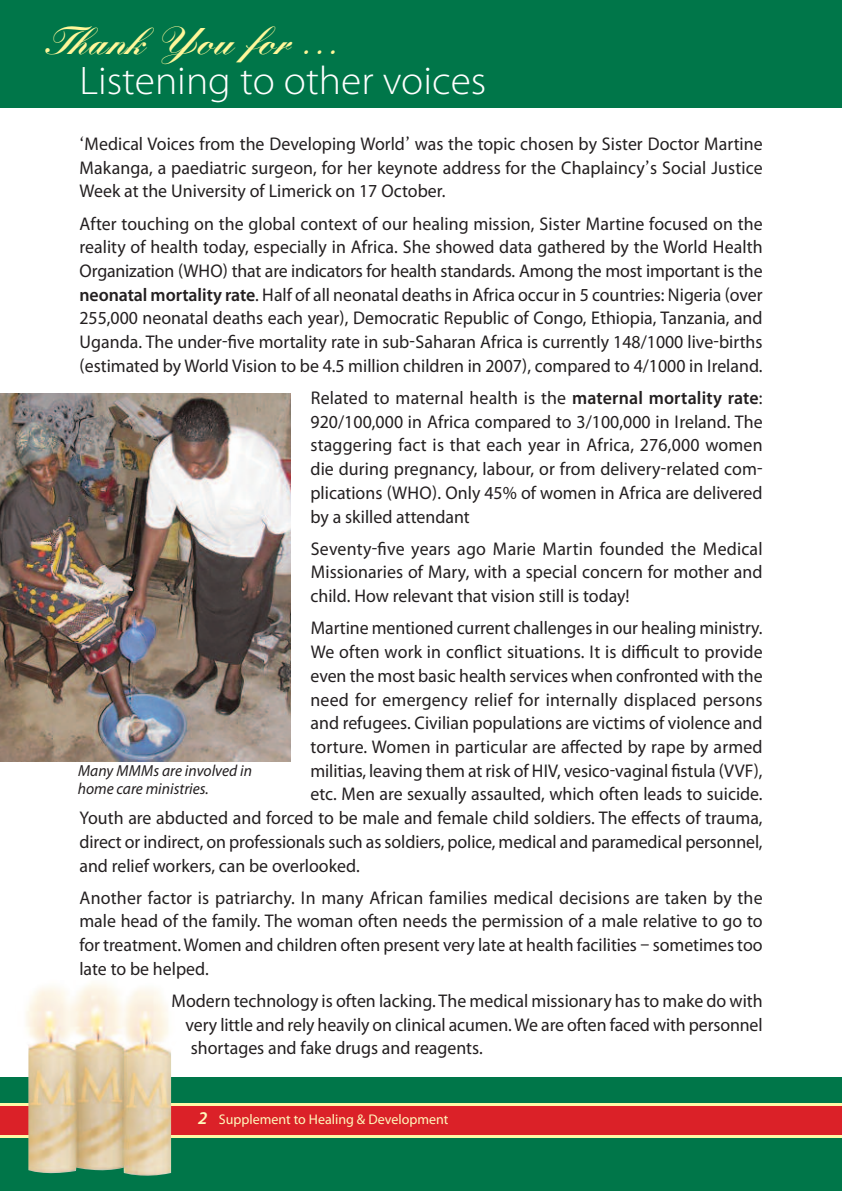
<style>
.page{position:relative;width:842px;height:1191px;background:#fff}
.page>*{position:absolute;margin:0;border:0;box-sizing:border-box;transform-origin:0 0}
.t1{font:300 40px "Myriad Pro";color:#fff;scale:1.04 1}
.t2{font:900 38px "Kuenstler Script";color:#fff79a}
.t3{font:18.4px/23.6px "Myriad Pro";color:#231f20;text-align:justify}
.t4{font:italic 16px/18px "Myriad Pro";color:#231f20}
.t5{font:14px "Myriad Pro";color:#fff9bc}
.s1{font-family:"Utopia"}
.s2{font-weight:600}
.s3{font-weight:600;font-style:italic;font-size:18px}
</style>
<div class="page">
<div style="left:0;top:1077px;width:842px;height:114px;background:#007649"></div>
<svg style="left:0;top:1103px;width:842px;height:34px;background:#f9d491"></svg>
<div style="left:0;top:1106px;width:842px;height:28px;background:#db2128"></div>
<img style="left:15px;top:983px;width:166px;height:192px">
<div style="left:0;top:0;width:842px;height:108px;background:#007649"></div>
<img style="left:0;top:393px;width:290px;height:368px">
<h2 class="t2" style="left:45px;top:26px;width:298px">Thank You for ...</h2>
<h1 class="t1" style="left:79px;top:66px;width:393px">Listening to other voices</h1>
<p class="t3" style="left:79px;top:133px;width:685px"><span class="s1">‘</span>Medical Voices from the Developing World<span class="s1">’</span> was the topic chosen by Sister Doctor Martine Makanga, a paediatric surgeon, for her keynote address for the Chaplaincy<span class="s1">’</span>s Social Justice Week at the University of limerick on 17 october.</p>
<p class="t3" style="left:79px;top:213px;width:685px">After touching on the global context of our healing mission, Sister Martine focused on the reality of health today, especially in Africa. She showed data gathered by the World Health organization (WHo) that are indicators for health standards. Among the most important is the <span class="s2">neonatal mortality rate</span>. Half of all neonatal deaths in Africa occur in 5 countries: Nigeria (over 255,000 neonatal deaths each year), Democratic Republic of Congo, Ethiopia, Tanzania, and Uganda. The under-five mortality rate in sub-Saharan Africa is currently 148/1000 live-births (estimated by World Vision to be 4.5 million children in 2007), compared to 4/1000 in Ireland.</p>
<p class="t3" style="left:310px;top:387px;width:454px">Related to maternal health is the <span class="s2">maternal mortality rate</span>:<br>920/100,000 in Africa compared to 3/100,000 in Ireland. The staggering fact is that each year in Africa, 276,000 women die during pregnancy, labour, or from delivery-related com&shy;plications (WHo). only 45% of women in Africa are delivered by a skilled attendant</p>
<p class="t3" style="left:310px;top:538px;width:454px">Seventy-five years ago Marie Martin founded the Medical Missionaries of Mary, with a special concern for mother and child. How relevant that vision still is today!</p>
<p class="t3" style="left:311px;top:618px;width:453px">Martine mentioned current challenges in our healing ministry.</p>
<p class="t3" style="left:311px;top:641px;width:453px">We often work in conflict situations. It is difficult to provide</p>
<p class="t3" style="left:310px;top:665px;width:454px">even the most basic health services when confronted with the</p>
<p class="t3" style="left:310px;top:689px;width:454px">need for emergency relief for internally displaced persons</p>
<p class="t3" style="left:310px;top:712px;width:454px">and refugees. Civilian populations are victims of violence and</p>
<p class="t3" style="left:310px;top:736px;width:454px">torture. Women in particular are affected by rape by armed</p>
<p class="t3" style="left:310px;top:760px;width:454px">militias, leaving them at risk of HIV, vesico-vaginal fistula (VVF),</p>
<p class="t3" style="left:311px;top:784px;width:454px">etc. Men are sexually assaulted, which often leads to suicide.</p>
<p class="t3" style="left:80px;top:807px;width:684px">Youth are abducted and forced to be male and female child soldiers. The effects of trauma,</p>
<p class="t3" style="left:79px;top:831px;width:685px">direct or indirect, on professionals such as soldiers, police, medical and paramedical personnel,</p>
<p class="t3" style="left:79px;top:855px;width:282px">and relief workers, can be overlooked.</p>
<p class="t3" style="left:79px;top:887px;width:685px">Another factor is patriarchy. In many African families medical decisions are taken by the male head of the family. The woman often needs the permission of a male relative to go to for treatment. Women and children often present very late at health facilities – sometimes too late to be helped.</p>
<p class="t3" style="left:186px;top:990px;width:578px;text-indent:-14px">Modern technology is often lacking. The medical missionary has to make do with very little and rely heavily on clinical acumen. We are often faced with personnel shortages and fake drugs and reagents.</p>
<p class="t4" style="left:78px;top:763px;width:176px">Many MMMs are involved in home care ministries.</p>
<p class="t5" style="left:198px;top:1114px;width:252px"><span class="s3">2</span> Supplement to Healing &amp; Development</p>
</div>
